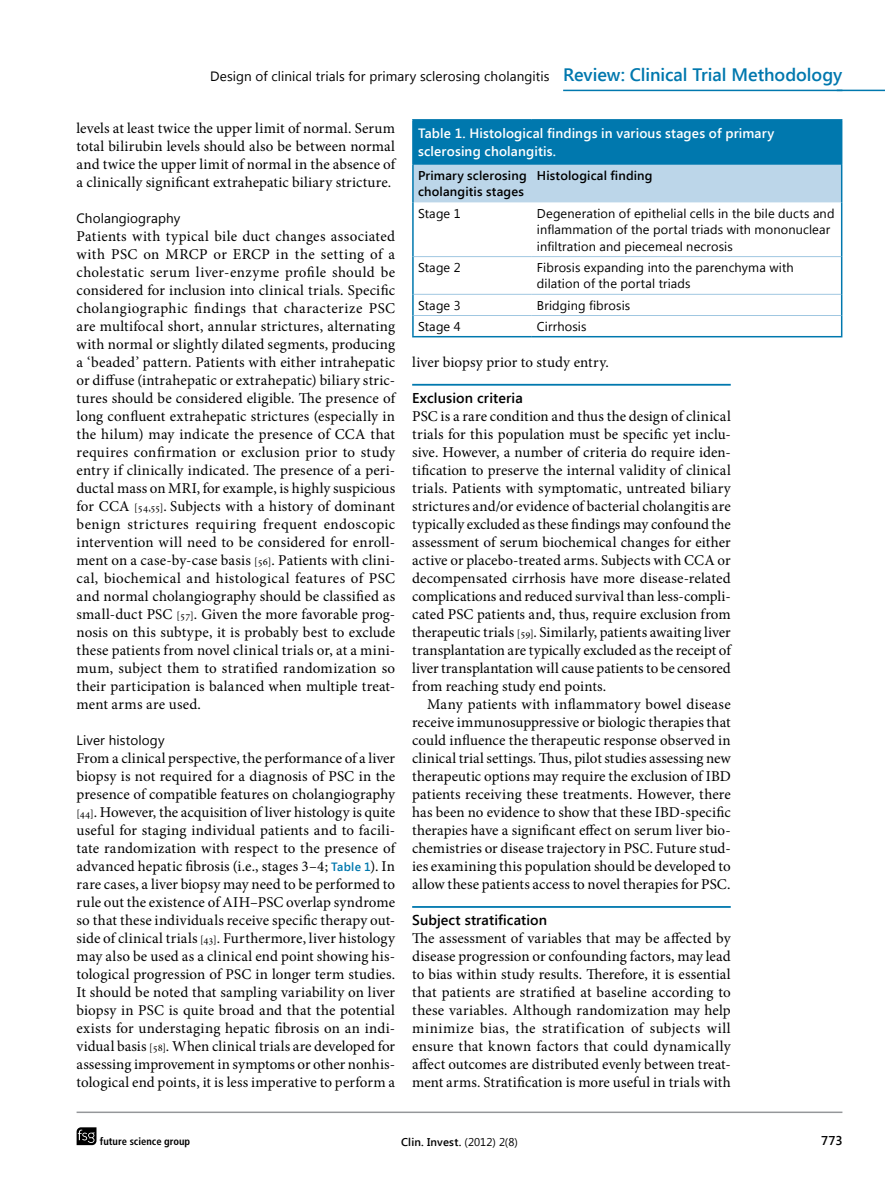
<style>
.page{position:relative;width:885px;height:1191px;background:#fff}
.page>*{position:absolute;margin:0;border:0;box-sizing:border-box;transform-origin:0 0}
.t1{font:15px/18px "Minion Pro";letter-spacing:.005em;color:#000;text-align:justify}
.t2{font:600 14.25px "Segoe UI";letter-spacing:.005em;color:#000}
.t3{font:13.5px "Segoe UI";letter-spacing:.01em;color:#000}
.t4{font:600 13.5px/18px "Segoe UI";letter-spacing:.01em;color:#fff}
.t5{font:12.75px/16.5px "Segoe UI";letter-spacing:.01em;color:#000}
.t6{font:600 12.75px/16.5px "Segoe UI";letter-spacing:.015em;color:#000}
.t7{font:600 11.25px "Segoe UI";letter-spacing:.015em;color:#000}
.t8{font:700 condensed 10.5px "Frutiger LT Std";color:#000}
.s1{font-weight:600;font-size:18px;color:#0078ae}
.s2{font-size:10.5px}
.s3{font-family:"Segoe UI";font-weight:600;font-size:12px;color:#0078ae}
.s4{font-weight:400}
</style>
<div class="page">
<svg style="left:77px;top:1127px;width:19px;height:18px"></svg>
<hr style="left:77px;top:1111px;width:765px;height:2px;background:#95979a">
<hr style="left:836px;top:90px;width:48px;height:1px;background:#0078ae">
<hr style="left:563px;top:90px;width:279px;height:1px;background:#0078ae">
<hr style="left:412px;top:384px;width:318px;height:2px;background:#0078ae">
<hr style="left:412px;top:906px;width:318px;height:2px;background:#0078ae">
<div style="left:413px;top:120px;width:428px;height:45px;background:#0078ae"></div>
<div style="left:413px;top:165px;width:427px;height:37px;background:#bcd6e9"></div>
<hr style="left:412px;top:119px;width:119px;height:2px;background:#0078ae">
<hr style="left:412px;top:121px;width:1px;height:44px;background:#0078ae">
<hr style="left:531px;top:119px;width:311px;height:2px;background:#0078ae">
<hr style="left:412px;top:202px;width:1px;height:55px;background:#0078ae">
<hr style="left:840px;top:202px;width:2px;height:55px;background:#0078ae">
<hr style="left:412px;top:257px;width:1px;height:37px;background:#0078ae">
<hr style="left:840px;top:257px;width:2px;height:37px;background:#0078ae">
<hr style="left:840px;top:294px;width:2px;height:21px;background:#0078ae">
<svg style="left:412px;top:294px;width:1px;height:42px"></svg>
<hr style="left:840px;top:315px;width:2px;height:21px;background:#0078ae">
<hr style="left:840px;top:121px;width:2px;height:44px;background:#0078ae">
<hr style="left:412px;top:165px;width:1px;height:37px;background:#0078ae">
<hr style="left:840px;top:165px;width:2px;height:37px;background:#0078ae">
<hr style="left:412px;top:336px;width:119px;height:1px;background:#0078ae">
<hr style="left:531px;top:336px;width:311px;height:1px;background:#0078ae">
<hr style="left:413px;top:256px;width:118px;height:1px;background:#a0c7e1">
<hr style="left:531px;top:256px;width:309px;height:1px;background:#a0c7e1">
<hr style="left:413px;top:294px;width:118px;height:1px;background:#a0c7e1">
<hr style="left:531px;top:294px;width:309px;height:1px;background:#a0c7e1">
<hr style="left:413px;top:315px;width:118px;height:1px;background:#a0c7e1">
<hr style="left:531px;top:315px;width:309px;height:1px;background:#a0c7e1">
<p class="t3" style="left:210px;top:67px;width:633px">Design of clinical trials for primary sclerosing cholangitis <span class="s1">Review: Clinical Trial Methodology</span></p>
<p class="t1" style="left:77px;top:119px;width:320px">levels at least twice the upper limit of normal. Serum total bilirubin levels should also be between normal and twice the upper limit of normal in the absence of a clinically significant extrahepatic biliary stricture.</p>
<p class="t3" style="left:77px;top:208px;width:105px">Cholangiography</p>
<p class="t1" style="left:77px;top:227px;width:320px">Patients with typical bile duct changes associated with PSC on MRCP or ERCP in the setting of a cholestatic serum liver-enzyme profile should be considered for inclusion into clinical trials. Specific cholangiographic findings that characterize PSC are multifocal short, annular strictures, alternating with normal or slightly dilated segments, producing a ‘beaded’ pattern. Patients with either intrahepatic or diffuse (intrahepatic or extrahepatic) biliary stric&shy;tures should be considered eligible. The presence of long confluent extrahepatic strictures (especially in the hilum) may indicate the presence of CCA that requires confirmation or exclusion prior to study entry if clinically indicated. The presence of a peri&shy;ductal mass on MRI, for example, is highly suspicious for CCA <span class="s2">[54,55]</span>. Subjects with a history of dominant benign strictures requiring frequent endoscopic intervention will need to be considered for enroll&shy;ment on a case-by-case basis <span class="s2">[56]</span>. Patients with clini&shy;cal, biochemical and histological features of PSC and normal cholangiography should be classified as small-duct PSC <span class="s2">[57]</span>. Given the more favorable prog&shy;nosis on this subtype, it is probably best to exclude these patients from novel clinical trials or, at a mini&shy;mum, subject them to stratified randomization so their participation is balanced when multiple treat&shy;ment arms are used.</p>
<p class="t3" style="left:77px;top:730px;width:89px">Liver histology</p>
<p class="t1" style="left:77px;top:749px;width:320px">From a clinical perspective, the performance of a liver biopsy is not required for a diagnosis of PSC in the presence of compatible features on cholangiography <span class="s2">[44]</span>. However, the acquisition of liver histology is quite useful for staging individual patients and to facili&shy;tate randomization with respect to the presence of advanced hepatic fibrosis (i.e., stages 3–4; <span class="s3">Table 1</span>). In rare cases, a liver biopsy may need to be performed to rule out the existence of AIH–PSC overlap syndrome so that these individuals receive specific therapy out&shy;side of clinical trials <span class="s2">[43]</span>. Furthermore, liver histology may also be used as a clinical end point showing his&shy;tological progression of PSC in longer term studies.<br>It should be noted that sampling variability on liver biopsy in PSC is quite broad and that the potential exists for understaging hepatic fibrosis on an indi&shy;vidual basis <span class="s2">[58]</span>. When clinical trials are developed for assessing improvement in symptoms or other nonhis&shy;tological end points, it is less imperative to perform a</p>
<p class="t4" style="left:418px;top:124px;width:358px">Table 1. Histological findings in various stages of primary sclerosing cholangitis.</p>
<p class="t6" style="left:418px;top:167px;width:110px">Primary sclerosing cholangitis stages</p>
<p class="t6" style="left:537px;top:167px;width:117px">Histological finding</p>
<p class="t5" style="left:418px;top:204px;width:44px">Stage 1</p>
<p class="t5" style="left:537px;top:204px;width:299px">Degeneration of epithelial cells in the bile ducts and inflammation of the portal triads with mononuclear infiltration and piecemeal necrosis</p>
<p class="t5" style="left:418px;top:258px;width:44px">Stage 2</p>
<p class="t5" style="left:537px;top:258px;width:258px">Fibrosis expanding into the parenchyma with dilation of the portal triads</p>
<p class="t5" style="left:418px;top:296px;width:44px">Stage 3</p>
<p class="t5" style="left:537px;top:296px;width:95px">Bridging fibrosis</p>
<p class="t5" style="left:418px;top:317px;width:44px">Stage 4</p>
<p class="t5" style="left:537px;top:317px;width:51px">Cirrhosis</p>
<p class="t1" style="left:412px;top:353px;width:198px">liver biopsy prior to study entry.</p>
<p class="t2" style="left:412px;top:388px;width:112px">Exclusion criteria</p>
<p class="t1" style="left:412px;top:407px;width:320px">PSC is a rare condition and thus the design of clinical trials for this population must be specific yet inclu&shy;sive. However, a number of criteria do require iden&shy;tification to preserve the internal validity of clinical trials. Patients with symptomatic, untreated biliary strictures and/or evidence of bacterial cholangitis are typically excluded as these findings may confound the assessment of serum biochemical changes for either active or placebo-treated arms. Subjects with CCA or decompensated cirrhosis have more disease-related complications and reduced survival than less-compli&shy;cated PSC patients and, thus, require exclusion from therapeutic trials <span class="s2">[59]</span>. Similarly, patients awaiting liver transplantation are typically excluded as the receipt of liver transplantation will cause patients to be censored from reaching study end points.</p>
<p class="t1" style="left:412px;top:695px;width:320px;text-indent:15px">Many patients with inflammatory bowel disease receive immunosuppressive or biologic therapies that could influence the therapeutic response observed in clinical trial settings. Thus, pilot studies assessing new therapeutic options may require the exclusion of IBD patients receiving these treatments. However, there has been no evidence to show that these IBD-specific therapies have a significant effect on serum liver bio&shy;chemistries or disease trajectory in PSC. Future stud&shy;ies examining this population should be developed to allow these patients access to novel therapies for PSC.</p>
<p class="t2" style="left:412px;top:910px;width:136px">Subject stratification</p>
<p class="t1" style="left:412px;top:929px;width:320px">The assessment of variables that may be affected by disease progression or confounding factors, may lead to bias within study results. Therefore, it is essential that patients are stratified at baseline according to these variables. Although randomization may help minimize bias, the stratification of subjects will ensure that known factors that could dynamically affect outcomes are distributed evenly between treat&shy;ment arms. Stratification is more useful in trials with</p>
<p class="t8" style="left:100px;top:1135px;width:92px">future science group</p>
<p class="t7" style="left:401px;top:1133px;width:118px">Clin. Invest. <span class="s4">(2012) 2(8)</span></p>
<p class="t6" style="left:821px;top:1131px;width:23px">773</p>
</div>
